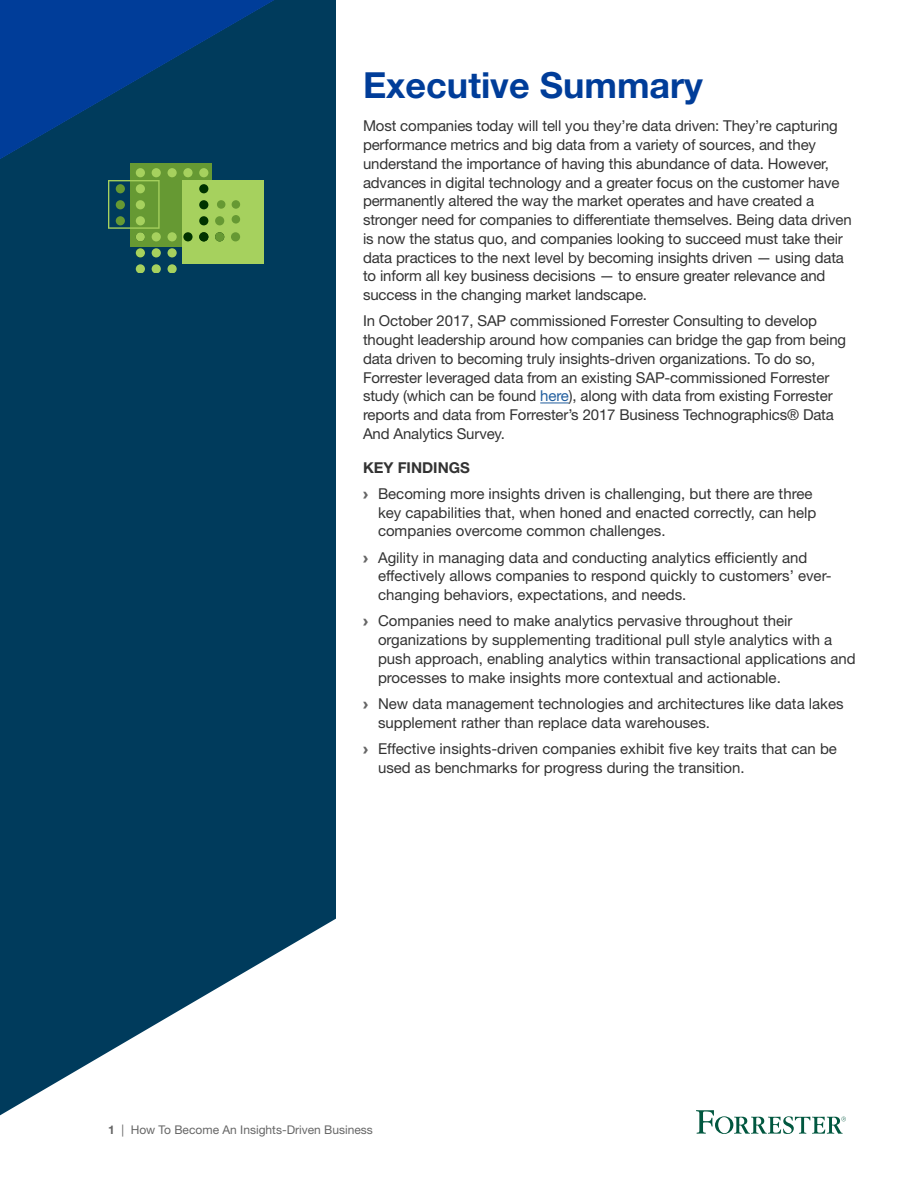
<style>
.page{position:relative;width:918px;height:1188px;background:#fff}
.page>*{position:absolute;margin:0;border:0;box-sizing:border-box;transform-origin:0 0}
.t1{font:700 36px "Helvetica Neue LT Std";color:#003d99}
.t2{font:15px/18.8px "Helvetica Neue LT Std";letter-spacing:-.01em;color:#333}
.t3{font:12px "Helvetica Neue LT Std";color:#666}
.s1{color:#215e9e}
.s2{font-weight:700}
.s3{font-family:"Arial";font-weight:900;color:#666}
</style>
<div class="page">
<svg style="left:0;top:0;width:336px;height:1115px;background:#1a4f6c"></svg>
<svg style="left:0;top:0;width:274px;height:159px;background:#003c7a"></svg>
<svg style="left:696px;top:1110px;width:150px;height:24px"></svg>
<svg style="left:540px;top:403px;width:29px;height:1px"></svg>
<div style="left:131px;top:163px;width:81px;height:83px;background:#693"></div>
<div style="left:182px;top:181px;width:81px;height:83px;background:#a6d15e"></div>
<div style="left:136px;top:168px;width:9px;height:9px;background:#a6d15e;border-radius:50%"></div>
<div style="left:152px;top:168px;width:9px;height:9px;background:#a6d15e;border-radius:50%"></div>
<div style="left:168px;top:168px;width:9px;height:9px;background:#a6d15e;border-radius:50%"></div>
<div style="left:183px;top:168px;width:10px;height:9px;background:#a6d15e;border-radius:50%"></div>
<div style="left:168px;top:232px;width:9px;height:9px;background:#a6d15e;border-radius:50%"></div>
<div style="left:183px;top:232px;width:10px;height:9px;background:#030;border-radius:50%"></div>
<div style="left:199px;top:168px;width:9px;height:9px;background:#a6d15e;border-radius:50%"></div>
<div style="left:199px;top:184px;width:9px;height:9px;background:#030;border-radius:50%"></div>
<div style="left:199px;top:200px;width:9px;height:9px;background:#030;border-radius:50%"></div>
<div style="left:199px;top:216px;width:9px;height:9px;background:#030;border-radius:50%"></div>
<div style="left:152px;top:248px;width:9px;height:9px;background:#a6d15e;border-radius:50%"></div>
<div style="left:168px;top:248px;width:9px;height:9px;background:#a6d15e;border-radius:50%"></div>
<svg style="left:108px;top:180px;width:52px;height:62px"></svg>
<svg style="left:152px;top:264px;width:9px;height:9px"></svg>
<svg style="left:168px;top:264px;width:9px;height:9px"></svg>
<div style="left:136px;top:248px;width:9px;height:9px;background:#a6d15e;border-radius:50%"></div>
<svg style="left:136px;top:264px;width:9px;height:9px"></svg>
<div style="left:199px;top:232px;width:9px;height:9px;background:#030;border-radius:50%"></div>
<div style="left:217px;top:200px;width:8px;height:9px;background:#693;border-radius:50%"></div>
<div style="left:215px;top:216px;width:9px;height:9px;background:#693;border-radius:50%"></div>
<div style="left:215px;top:232px;width:9px;height:9px;background:#693;border-radius:50%"></div>
<div style="left:232px;top:200px;width:8px;height:9px;background:#693;border-radius:50%"></div>
<div style="left:232px;top:215px;width:8px;height:9px;background:#693;border-radius:50%"></div>
<div style="left:231px;top:232px;width:9px;height:9px;background:#693;border-radius:50%"></div>
<h1 class="t1" style="left:363px;top:63px;width:341px">Executive Summary</h1>
<p class="t2" style="left:363px;top:117px;width:490px">Most companies today will tell you they’re data driven: They’re capturing performance metrics and big data from a variety of sources, and they understand the importance of having this abundance of data. However, advances in digital technology and a greater focus on the customer have permanently altered the way the market operates and have created a stronger need for companies to differentiate themselves. Being data driven is now the status quo, and companies looking to succeed must take their data practices to the next level by becoming insights driven — using data to inform all key business decisions — to ensure greater relevance and success in the changing market landscape.</p>
<p class="t2" style="left:363px;top:312px;width:485px">In October 2017, SAP commissioned Forrester Consulting to develop thought leadership around how companies can bridge the gap from being data driven to becoming truly insights-driven organizations. To do so, Forrester leveraged data from an existing SAP-commissioned Forrester study (which can be found <span class="s1">here</span>), along with data from existing Forrester reports and data from Forrester’s 2017 Business Technographics® Data And Analytics Survey.</p>
<p class="t2" style="left:363px;top:454px;width:451px;line-height:26.2px"><span class="s2">KEY FINDINGS<br></span><span class="s3">›</span> Becoming more insights driven is challenging, but there are three</p>
<p class="t2" style="left:378px;top:503px;width:440px">key capabilities that, when honed and enacted correctly, can help companies overcome common challenges.</p>
<p class="t2" style="left:378px;top:548px;width:455px;text-indent:-15px"><span class="s3">›</span> Agility in managing data and conducting analytics efficiently and effectively allows companies to respond quickly to customers’ ever&shy;changing behaviors, expectations, and needs.</p>
<p class="t2" style="left:378px;top:612px;width:479px;text-indent:-15px"><span class="s3">›</span> Companies need to make analytics pervasive throughout their organizations by supplementing traditional pull style analytics with a push approach, enabling analytics within transactional applications and processes to make insights more contextual and actionable.</p>
<p class="t2" style="left:378px;top:694px;width:467px;text-indent:-15px"><span class="s3">›</span> New data management technologies and architectures like data lakes supplement rather than replace data warehouses.</p>
<p class="t2" style="left:378px;top:739px;width:460px;text-indent:-15px"><span class="s3">›</span> Effective insights-driven companies exhibit five key traits that can be used as benchmarks for progress during the transition.</p>
<p class="t3" style="left:108px;top:1123px;width:266px"><span class="s2">1</span> | How To Become An Insights-Driven Business</p>
</div>
